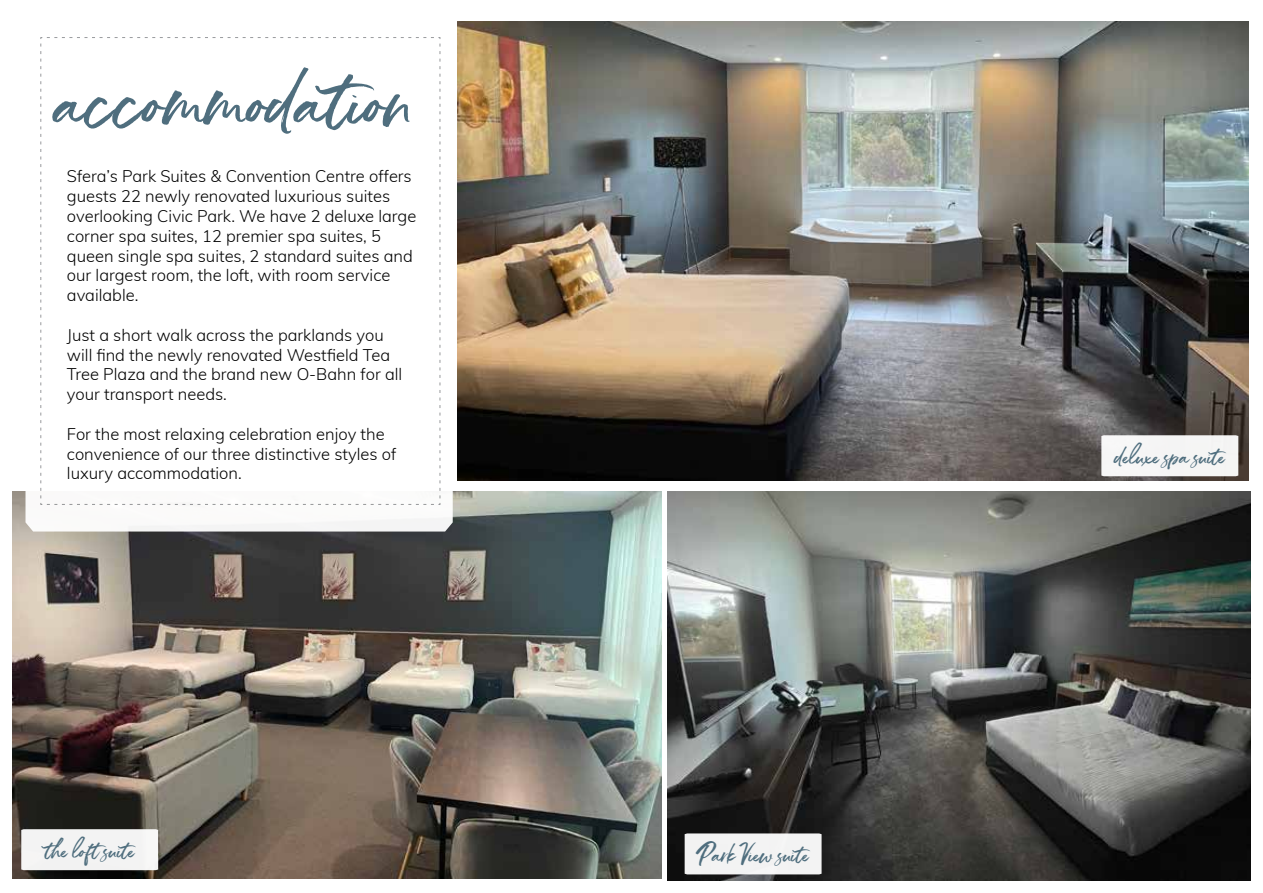
<style>
.page{position:relative;width:1263px;height:893px;background:#fff}
.page>*{position:absolute;margin:0;border:0;box-sizing:border-box;transform-origin:0 0}
.t1{font:120px "Lovestory Solid";color:#4f6e7e}
.t2{font:36px "Lovestory Solid";color:#4f6e7e}
.t3{font:300 16.5px/19.8px "Muli";color:#000}
</style>
<div class="page">
<svg style="left:680px;top:480px;width:137px;height:12px"></svg>
<img style="left:457px;top:21px;width:791px;height:459px">
<div style="left:1101px;top:435px;width:137px;height:41px;background:#f5f5f5"></div>
<img style="left:13px;top:491px;width:648px;height:388px">
<div style="left:21px;top:829px;width:137px;height:41px;background:#f3f3f3"></div>
<img style="left:668px;top:492px;width:582px;height:388px">
<svg style="left:26px;top:491px;width:427px;height:40px"></svg>
<svg style="left:40px;top:37px;width:401px;height:468px"></svg>
<div style="left:685px;top:833px;width:136px;height:41px;background:#f3f3f3"></div>
<h1 class="t1" style="left:54px;top:8px;width:360px">accommodation</h1>
<p class="t3" style="left:67px;top:166px;width:351px">Sfera’s Park Suites &amp; Convention Centre offers guests 22 newly renovated luxurious suites overlooking Civic Park. We have 2 deluxe large corner spa suites, 12 premier spa suites, 5 queen single spa suites, 2 standard suites and our largest room, the loft, with room service available.</p>
<p class="t3" style="left:67px;top:324px;width:337px">Just a short walk across the parklands you will find the newly renovated Westfield Tea Tree Plaza and the brand new O-Bahn for all your transport needs.</p>
<p class="t3" style="left:67px;top:423px;width:331px">For the most relaxing celebration enjoy the convenience of our three distinctive styles of luxury accommodation.</p>
<h2 class="t2" style="left:45px;top:822px;width:91px">the loft suite</h2>
<h2 class="t2" style="left:697px;top:826px;width:113px">Park View suite</h2>
<h2 class="t2" style="left:1115px;top:428px;width:112px">deluxe spa suite</h2>
</div>
